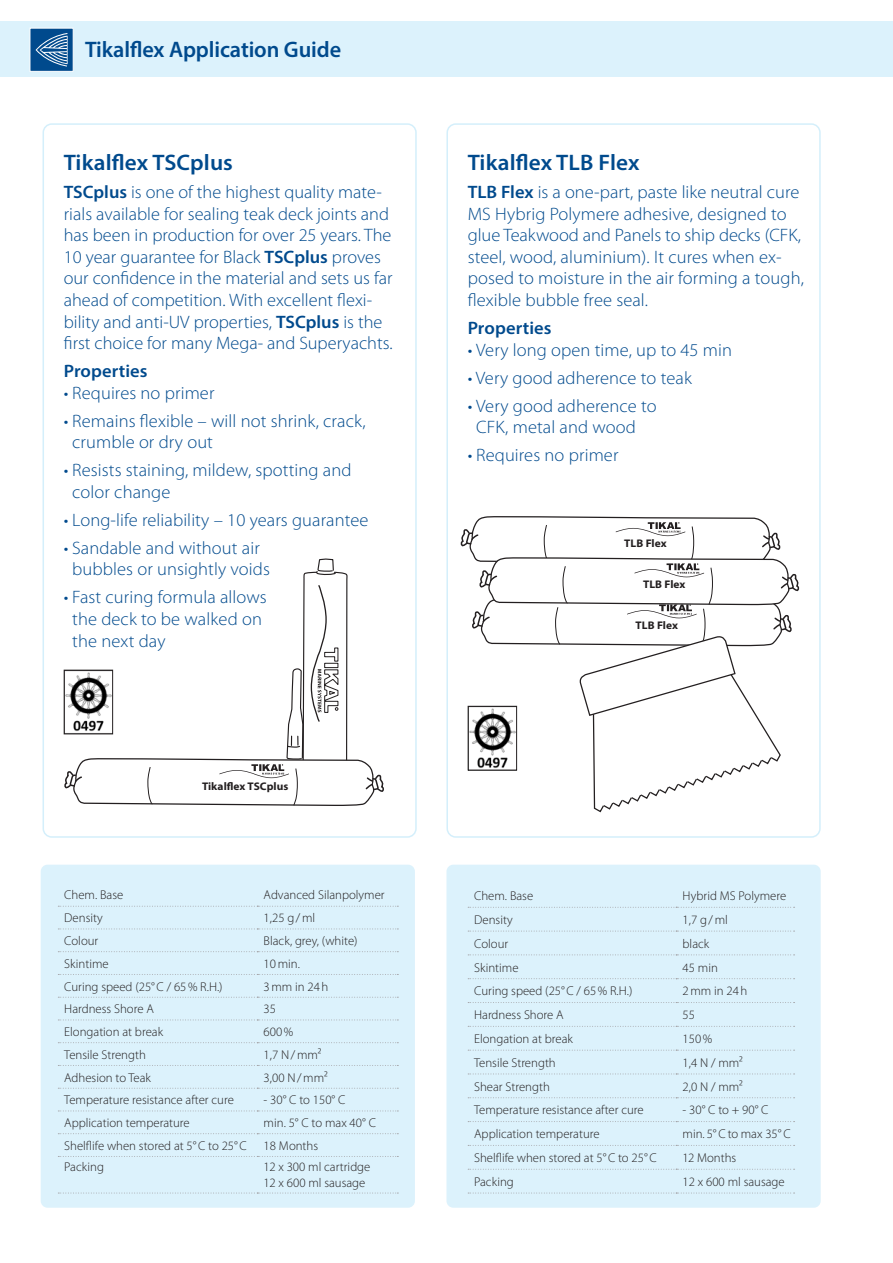
<style>
.page{position:relative;width:893px;height:1263px;background:#fff}
.page>*{position:absolute;margin:0;border:0;box-sizing:border-box;transform-origin:0 0}
.t1{font:600 22.5px "Myriad Pro";letter-spacing:-.005em;color:#004a8d}
.t2{font:300 18px/21.6px "Myriad Pro";letter-spacing:.005em;color:#004a8d}
.t3{font:600 18px "Myriad Pro";letter-spacing:.005em;color:#004a8d}
.t4{font:300 12.75px/16px "Myriad Pro";color:#231f20}
.t5{font:700 11.1px "Myriad Pro";letter-spacing:.005em;color:#231f20}
.s1{font-weight:600}
</style>
<div class="page">
<div style="left:0;top:21px;width:893px;height:56px;background:#dcf2fc"></div>
<div style="left:30px;top:28px;width:43px;height:44px;background:#004a8d"></div>
<svg style="left:36px;top:33px;width:32px;height:34px"></svg>
<div style="left:446px;top:123px;width:375px;height:715px;border:2px solid #d4effb;border-radius:9px"></div>
<div style="left:43px;top:123px;width:374px;height:715px;border:2px solid #d4effb;border-radius:9px"></div>
<div style="left:41px;top:865px;width:374px;height:343px;background:#dcf2fc;border-radius:7px"></div>
<svg style="left:58px;top:906px;width:340px;height:1px"></svg>
<svg style="left:58px;top:928px;width:340px;height:1px"></svg>
<svg style="left:58px;top:951px;width:340px;height:1px"></svg>
<svg style="left:58px;top:974px;width:340px;height:1px"></svg>
<svg style="left:58px;top:997px;width:340px;height:1px"></svg>
<svg style="left:58px;top:1019px;width:340px;height:1px"></svg>
<svg style="left:58px;top:1042px;width:340px;height:1px"></svg>
<svg style="left:58px;top:1065px;width:340px;height:1px"></svg>
<svg style="left:58px;top:1088px;width:340px;height:1px"></svg>
<svg style="left:58px;top:1110px;width:340px;height:1px"></svg>
<svg style="left:58px;top:1133px;width:340px;height:1px"></svg>
<svg style="left:58px;top:1156px;width:340px;height:1px"></svg>
<svg style="left:58px;top:1192px;width:340px;height:1px"></svg>
<div style="left:446px;top:865px;width:375px;height:343px;background:#dcf2fc;border-radius:7px"></div>
<svg style="left:468px;top:907px;width:327px;height:1px"></svg>
<svg style="left:468px;top:931px;width:327px;height:1px"></svg>
<svg style="left:468px;top:954px;width:327px;height:1px"></svg>
<svg style="left:468px;top:978px;width:327px;height:1px"></svg>
<svg style="left:468px;top:1002px;width:327px;height:1px"></svg>
<svg style="left:468px;top:1026px;width:327px;height:1px"></svg>
<svg style="left:468px;top:1050px;width:327px;height:1px"></svg>
<svg style="left:468px;top:1073px;width:327px;height:1px"></svg>
<svg style="left:468px;top:1097px;width:327px;height:1px"></svg>
<svg style="left:468px;top:1121px;width:327px;height:1px"></svg>
<svg style="left:468px;top:1145px;width:327px;height:1px"></svg>
<svg style="left:468px;top:1169px;width:327px;height:1px"></svg>
<svg style="left:468px;top:1192px;width:327px;height:1px"></svg>
<svg style="left:302px;top:123px;width:46px;height:1071px"></svg>
<svg style="left:63px;top:558px;width:321px;height:249px"></svg>
<svg style="left:460px;top:516px;width:340px;height:297px"></svg>
<img style="left:66px;top:672px;width:45px;height:60px">
<div style="left:64px;top:670px;width:49px;height:64px;border:1px solid #231f20"></div>
<img style="left:470px;top:708px;width:45px;height:60px">
<div style="left:468px;top:706px;width:49px;height:64px;border:1px solid #231f20"></div>
<p class="t1" style="left:85px;top:35px;width:258px">Tikalflex Application Guide</p>
<p class="t1" style="left:64px;top:148px;width:171px">Tikalflex TSCplus</p>
<p class="t2" style="left:64px;top:181px;width:330px"><span class="s1">TSCplus</span> is one of the highest quality mate&shy;rials available for sealing teak deck joints and has been in production for over 25 years. The 10 year guarantee for Black <span class="s1">TSCplus</span> proves our confidence in the material and sets us far ahead of competition. With excellent flexi&shy;bility and anti-UV properties, <span class="s1">TSCplus</span> is the first choice for many Mega- and Superyachts.</p>
<p class="t3" style="left:64px;top:360px;width:85px">Properties</p>
<p class="t2" style="left:64px;top:382px;width:152px">• Requires no primer</p>
<p class="t2" style="left:72px;top:410px;width:295px;text-indent:-9px">• Remains flexible – will not shrink, crack, crumble or dry out</p>
<p class="t2" style="left:72px;top:459px;width:281px;text-indent:-9px">• Resists staining, mildew, spotting and color change</p>
<p class="t2" style="left:64px;top:509px;width:306px">• Long-life reliability – 10 years guarantee</p>
<p class="t2" style="left:64px;top:537px;width:208px;text-align:center">• Sandable and without air bubbles or unsightly voids</p>
<p class="t2" style="left:72px;top:586px;width:196px;text-indent:-9px">• Fast curing formula allows the deck to be walked on the next day</p>
<p class="t5" style="left:202px;top:779px;width:88px">Tikalflex TSCplus</p>
<p class="t4" style="left:64px;top:887px;width:61px">Chem. Base</p>
<p class="t4" style="left:264px;top:887px;width:123px">Advanced Silanpolymer</p>
<p class="t4" style="left:64px;top:910px;width:40px">Density</p>
<p class="t4" style="left:264px;top:910px;width:53px">1,25 g/ml</p>
<p class="t4" style="left:64px;top:933px;width:36px">Colour</p>
<p class="t4" style="left:264px;top:933px;width:95px">Black, grey, (white)</p>
<p class="t4" style="left:64px;top:955px;width:46px">Skintime</p>
<p class="t4" style="left:264px;top:955px;width:38px">10min.</p>
<p class="t4" style="left:64px;top:978px;width:160px">Curing speed (25°C / 65% R.H.)</p>
<p class="t4" style="left:264px;top:978px;width:66px">3mm in 24h</p>
<p class="t4" style="left:64px;top:1001px;width:91px">Hardness Shore A</p>
<p class="t4" style="left:264px;top:1001px;width:14px">35</p>
<p class="t4" style="left:64px;top:1024px;width:100px">Elongation at break</p>
<p class="t4" style="left:264px;top:1024px;width:31px">600%</p>
<p class="t4" style="left:64px;top:1046px;width:83px">Tensile Strength</p>
<p class="t4" style="left:264px;top:1046px;width:59px">1,7 N/mm²</p>
<p class="t4" style="left:64px;top:1069px;width:88px">Adhesion to Teak</p>
<p class="t4" style="left:264px;top:1069px;width:66px">3,00 N/mm²</p>
<p class="t4" style="left:64px;top:1092px;width:171px">Temperature resistance after cure</p>
<p class="t4" style="left:264px;top:1092px;width:83px">- 30° C to 150° C</p>
<p class="t4" style="left:64px;top:1115px;width:127px">Application temperature</p>
<p class="t4" style="left:264px;top:1115px;width:114px">min. 5° C to max 40° C</p>
<p class="t4" style="left:64px;top:1137px;width:184px">Shelflife when stored at 5°C to 25°C</p>
<p class="t4" style="left:264px;top:1137px;width:56px">18 Months</p>
<p class="t4" style="left:64px;top:1158px;width:41px">Packing</p>
<p class="t4" style="left:264px;top:1158px;width:108px">12 x 300 ml cartridge<br>12 x 600 ml sausage</p>
<p class="t1" style="left:468px;top:148px;width:173px">Tikalflex TLB Flex</p>
<p class="t2" style="left:468px;top:181px;width:338px"><span class="s1">TLB Flex</span> is a one-part, paste like neutral cure MS Hybrig Polymere adhesive, designed to glue Teakwood and Panels to ship decks (CFK, steel, wood, aluminium). It cures when ex&shy;posed to moisture in the air forming a tough, flexible bubble free seal.</p>
<p class="t3" style="left:468px;top:316px;width:85px">Properties</p>
<p class="t2" style="left:468px;top:339px;width:266px">• Very long open time, up to 45 min</p>
<p class="t2" style="left:468px;top:367px;width:226px">• Very good adherence to teak</p>
<p class="t2" style="left:476px;top:394px;width:182px;text-indent:-9px">• Very good adherence to<br>CFK, metal and wood</p>
<p class="t2" style="left:468px;top:444px;width:152px">• Requires no primer</p>
<p class="t5" style="left:624px;top:536px;width:44px">TLB Flex</p>
<p class="t5" style="left:643px;top:577px;width:44px">TLB Flex</p>
<p class="t5" style="left:636px;top:618px;width:44px">TLB Flex</p>
<p class="t4" style="left:474px;top:887px;width:61px">Chem. Base</p>
<p class="t4" style="left:683px;top:887px;width:105px">Hybrid MS Polymere</p>
<p class="t4" style="left:474px;top:911px;width:40px">Density</p>
<p class="t4" style="left:683px;top:911px;width:47px">1,7 g/ml</p>
<p class="t4" style="left:474px;top:935px;width:36px">Colour</p>
<p class="t4" style="left:683px;top:935px;width:28px">black</p>
<p class="t4" style="left:474px;top:959px;width:46px">Skintime</p>
<p class="t4" style="left:683px;top:959px;width:37px">45 min</p>
<p class="t4" style="left:474px;top:983px;width:160px">Curing speed (25°C / 65% R.H.)</p>
<p class="t4" style="left:683px;top:983px;width:66px">2mm in 24h</p>
<p class="t4" style="left:474px;top:1007px;width:91px">Hardness Shore A</p>
<p class="t4" style="left:683px;top:1007px;width:14px">55</p>
<p class="t4" style="left:474px;top:1031px;width:100px">Elongation at break</p>
<p class="t4" style="left:683px;top:1031px;width:31px">150%</p>
<p class="t4" style="left:474px;top:1054px;width:83px">Tensile Strength</p>
<p class="t4" style="left:683px;top:1054px;width:62px">1,4 N / mm²</p>
<p class="t4" style="left:474px;top:1078px;width:77px">Shear Strength</p>
<p class="t4" style="left:683px;top:1078px;width:62px">2,0 N / mm²</p>
<p class="t4" style="left:474px;top:1102px;width:171px">Temperature resistance after cure</p>
<p class="t4" style="left:683px;top:1102px;width:87px">- 30° C to + 90° C</p>
<p class="t4" style="left:474px;top:1126px;width:127px">Application temperature</p>
<p class="t4" style="left:683px;top:1126px;width:110px">min. 5° C to max 35° C</p>
<p class="t4" style="left:474px;top:1150px;width:184px">Shelflife when stored at 5°C to 25°C</p>
<p class="t4" style="left:683px;top:1150px;width:55px">12 Months</p>
<p class="t4" style="left:474px;top:1173px;width:41px">Packing</p>
<p class="t4" style="left:683px;top:1173px;width:104px">12 x 600 ml sausage</p>
</div>
